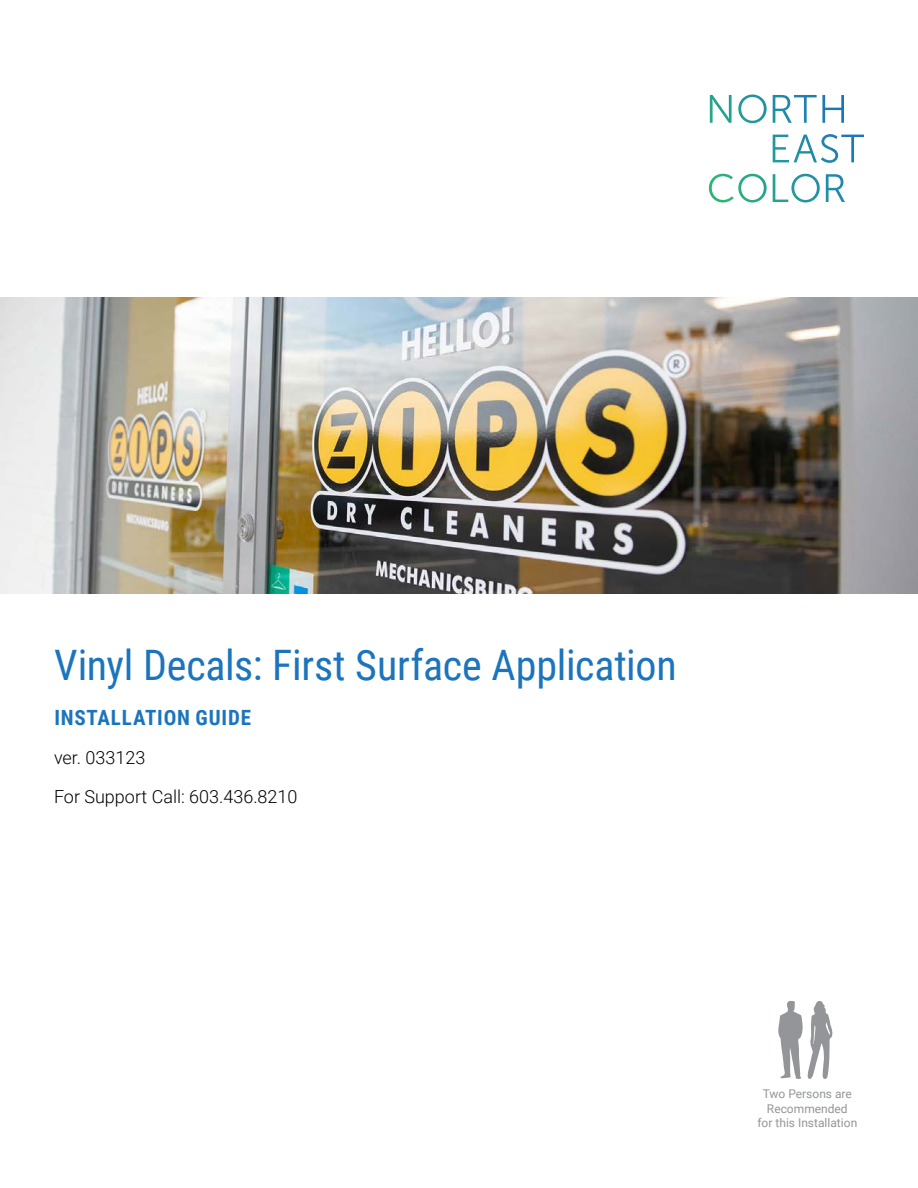
<style>
.page{position:relative;width:918px;height:1188px;background:#fff}
.page>*{position:absolute;margin:0;border:0;box-sizing:border-box;transform-origin:0 0}
.Document_Title{font:42px "Roboto Condensed";letter-spacing:-.005em;color:#1c75bc}
.Document_Title-2{font:700 21px "Roboto Condensed";letter-spacing:.035em;color:#1c75bc}
.SKU{font:300 18px "Roboto";color:#000}
.t1{font:12px "Roboto";color:#939598}
</style>
<div class="page">
<img style="left:0;top:297px;width:918px;height:297px">
<svg style="left:709px;top:94px;width:155px;height:108px"></svg>
<svg style="left:778px;top:1001px;width:54px;height:78px"></svg>
<p class="Document_Title" style="left:54px;top:635px;width:624px">Vinyl Decals: First Surface Application</p>
<p class="Document_Title-2" style="left:54px;top:702px;width:198px">INSTALLATION GUIDE</p>
<p class="SKU" style="left:54px;top:744px;width:93px">ver. 033123</p>
<p class="SKU" style="left:54px;top:783px;width:245px">For Support Call: 603.436.8210</p>
<p class="t1" style="left:763px;top:1086px;width:91px">Two Persons are</p>
<p class="t1" style="left:767px;top:1100px;width:82px">Recommended</p>
<p class="t1" style="left:757px;top:1115px;width:101px">for this Installation</p>
</div>
